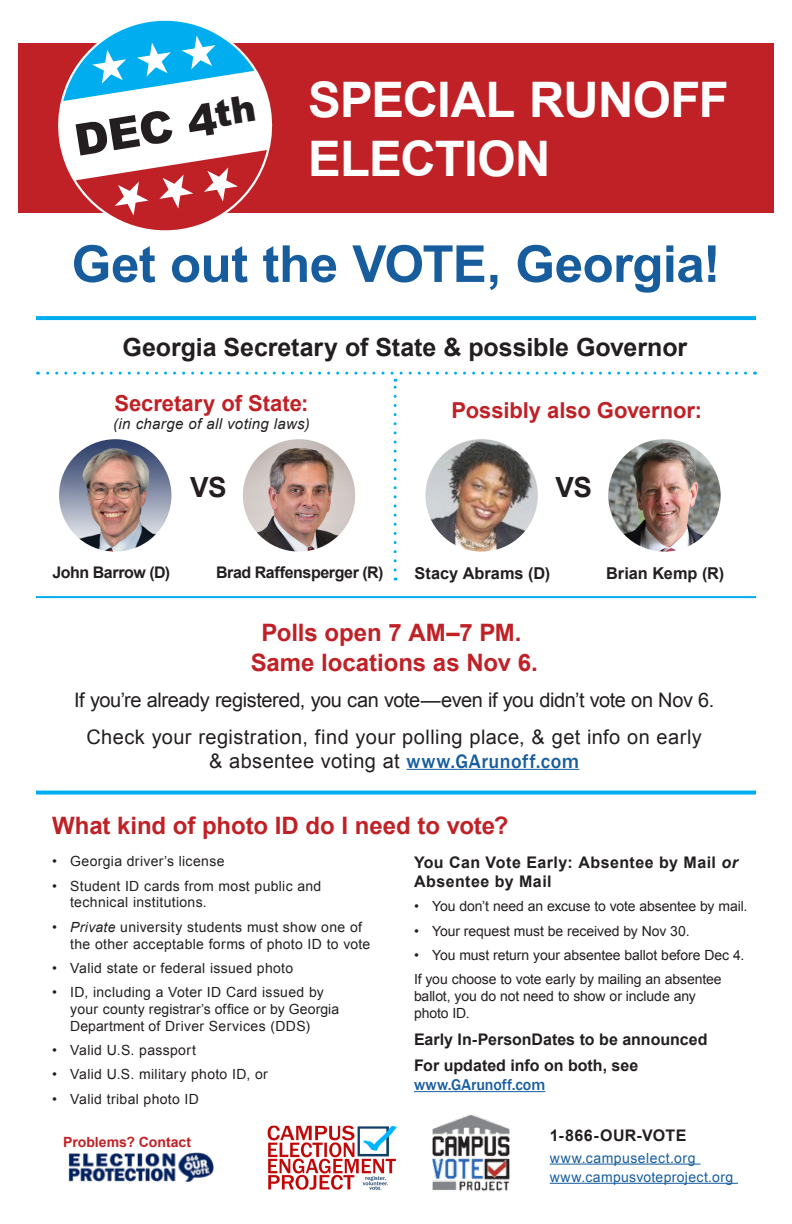
<style>
.page{position:relative;width:792px;height:1224px;background:#fff}
.page>*{position:absolute;margin:0;border:0;box-sizing:border-box;transform-origin:0 0}
.Main_Subheads{font:700 51px "Arial";letter-spacing:-.015em;color:#175d9e}
.Main_Subheads-2{font:700 49px/59px "Arial";letter-spacing:-.015em;color:#fff}
.Main_Subheads-3{font:900 44px "Arial";color:#231f20}
.Main_Subheads-4{font:700 27.8px "Arial";color:#231f20}
.Main_Subheads-5{font:700 25px "Arial";letter-spacing:-.005em;color:#231f20}
.Main_Subheads-6{font:700 24px/30px "Arial";letter-spacing:-.005em;color:#c02126;text-align:center}
.Main_Subheads-7{font:700 22px "Arial";color:#c02126}
.Main_Subheads-8{font:20px/24px "Arial";letter-spacing:.015em;color:#231f20;text-align:center}
.Main_Subheads-9{font:20px "Arial";letter-spacing:-.02em;color:#231f20}
.Main_Subheads-10{font:700 16.4px "Arial";color:#231f20}
.Main_Subheads-11{font:700 16px/19.2px "Arial";color:#231f20}
.Main_Subheads-12{font:700 16px/19.2px "Arial";letter-spacing:.03em;color:#231f20}
.Main_Subheads-13{font:700 16px "Arial";letter-spacing:-.025em;color:#231f20}
.Main_Subheads-14{font:700 16px "Arial";letter-spacing:.025em;color:#231f20}
.Main_Subheads-15{font:700 16px "Arial";letter-spacing:-.03em;color:#231f20}
.Main_Subheads-16{font:italic 15px "Arial";letter-spacing:.025em;color:#231f20}
.Main_Subheads-17{font:700 14.1px "Arial";color:#c02126}
.Main_Subheads-18{font:14px/16.8px "Arial";letter-spacing:.015em;color:#231f20}
.Main_Subheads-19{font:14px/16.8px "Arial";letter-spacing:-.005em;color:#231f20}
.Main_Subheads-20{font:14px "Arial";letter-spacing:-.01em;color:#231f20}
.Main_Subheads-21{font:14px/19.2px "Arial";letter-spacing:.03em;color:#175d9e}
.s1{font-family:"Franklin Gothic";font-weight:500;color:#175d9e}
.s2{font-style:italic}
</style>
<div class="page">
<div style="left:18px;top:43px;width:756px;height:169px;background:#c02126"></div>
<img style="left:267px;top:1125px;width:130px;height:65px">
<hr style="left:407px;top:769px;width:172px;height:1px;background:#175d9e">
<svg style="left:36px;top:316px;width:720px;height:4px;background:#04afef"></svg>
<svg style="left:36px;top:791px;width:720px;height:4px;background:#1cb6f0"></svg>
<hr style="left:36px;top:596px;width:720px;height:2px;background:#00aeef">
<svg style="left:38px;top:372px;width:708px;height:198px"></svg>
<img style="left:243px;top:439px;width:112px;height:113px;border-radius:56px">
<img style="left:608px;top:439px;width:113px;height:113px;border-radius:56px">
<img style="left:59px;top:439px;width:112px;height:113px;border-radius:56px">
<img style="left:425px;top:439px;width:113px;height:113px;border-radius:56px">
<svg style="left:53px;top:66px;width:224px;height:147px"></svg>
<svg style="left:76px;top:150px;width:191px;height:81px"></svg>
<svg style="left:63px;top:20px;width:191px;height:81px"></svg>
<img style="left:68px;top:1153px;width:146px;height:29px">
<img style="left:432px;top:1115px;width:78px;height:77px">
<hr style="left:414px;top:1091px;width:131px;height:1px;background:#175d9e">
<hr style="left:550px;top:1164px;width:151px;height:1px;background:#175d9e">
<hr style="left:550px;top:1183px;width:188px;height:1px;background:#175d9e">
<p class="Main_Subheads-3" style="left:70px;top:109px;width:185px;rotate:-9deg">DEC 4<sup>th</sup></p>
<p class="Main_Subheads-2" style="left:308px;top:72px;width:422px">SPECIAL RUNOFF<br>ELECTION</p>
<p class="Main_Subheads" style="left:72px;top:230px;width:650px">Get out the VOTE, Georgia!</p>
<p class="Main_Subheads-5" style="left:123px;top:330px;width:566px">Georgia Secretary of State &amp; possible Governor</p>
<p class="Main_Subheads-7" style="left:114px;top:388px;width:196px">Secretary of State:</p>
<p class="Main_Subheads-16" style="left:113px;top:415px;width:198px">(in charge of all voting laws)</p>
<p class="Main_Subheads-7" style="left:452px;top:396px;width:252px">Possibly also Governor:</p>
<p class="Main_Subheads-4" style="left:190px;top:469px;width:38px">VS</p>
<p class="Main_Subheads-4" style="left:556px;top:469px;width:38px">VS</p>
<p class="Main_Subheads-15" style="left:52px;top:562px;width:119px">John Barrow (D)</p>
<p class="Main_Subheads-10" style="left:415px;top:562px;width:137px">Stacy Abrams (D)</p>
<p class="Main_Subheads-13" style="left:216px;top:562px;width:169px">Brad Raffensperger (R)</p>
<p class="Main_Subheads-10" style="left:606px;top:562px;width:120px">Brian Kemp (R)</p>
<p class="Main_Subheads-6" style="left:251px;top:618px;width:289px">Polls open 7 AM–7 PM.<br>Same locations as Nov 6.</p>
<p class="Main_Subheads-9" style="left:74px;top:687px;width:642px">If you’re already registered, you can vote—even if you didn’t vote on Nov 6.</p>
<p class="Main_Subheads-8" style="left:86px;top:725px;width:617px">Check your registration, find your polling place, &amp; get info on early &amp; absentee voting at <span class="s1">www.GArunoff.com</span></p>
<p class="Main_Subheads-6" style="left:52px;top:811px;width:458px">What kind of photo ID do I need to vote?</p>
<p class="Main_Subheads-18" style="left:52px;top:853px;width:174px">• Georgia driver’s license</p>
<p class="Main_Subheads-18" style="left:70px;top:877px;width:253px;text-indent:-18px">• Student ID cards from most public and technical institutions.</p>
<p class="Main_Subheads-18" style="left:70px;top:919px;width:302px;text-indent:-18px"><span class="s2">• Private</span> university students must show one of the other acceptable forms of photo ID to vote</p>
<p class="Main_Subheads-18" style="left:52px;top:960px;width:242px">• Valid state or federal issued photo</p>
<p class="Main_Subheads-18" style="left:70px;top:984px;width:271px;text-indent:-18px">• ID, including a Voter ID Card issued by your county registrar’s office or by Georgia<br>Department of Driver Services (DDS)</p>
<p class="Main_Subheads-18" style="left:52px;top:1042px;width:145px">• Valid U.S. passport</p>
<p class="Main_Subheads-18" style="left:52px;top:1066px;width:217px">• Valid U.S. military photo ID, or</p>
<p class="Main_Subheads-18" style="left:52px;top:1091px;width:148px">• Valid tribal photo ID</p>
<p class="Main_Subheads-17" style="left:63px;top:1133px;width:130px">Problems? Contact</p>
<p class="Main_Subheads-12" style="left:414px;top:853px;width:325px">You Can Vote Early: Absentee by Mail <span class="s2">or<br></span>Absentee by Mail</p>
<p class="Main_Subheads-20" style="left:414px;top:897px;width:335px">• You don’t need an excuse to vote absentee by mail.</p>
<p class="Main_Subheads-19" style="left:414px;top:922px;width:277px">• Your request must be received by Nov 30.</p>
<p class="Main_Subheads-20" style="left:414px;top:946px;width:332px">• You must return your absentee ballot before Dec 4.</p>
<p class="Main_Subheads-19" style="left:414px;top:971px;width:309px">If you choose to vote early by mailing an absentee ballot, you do not need to show or include any photo ID.</p>
<p class="Main_Subheads-11" style="left:414px;top:1030px;width:295px">Early In-PersonDates to be announced</p>
<p class="Main_Subheads-11" style="left:414px;top:1056px;width:226px">For updated info on both, see <span class="s1">www.GArunoff.com</span></p>
<p class="Main_Subheads-14" style="left:550px;top:1124px;width:138px">1-866-OUR-VOTE</p>
<p class="Main_Subheads-21" style="left:550px;top:1148px;width:185px">www.campuselect.org www.campusvoteproject.org</p>
</div>
